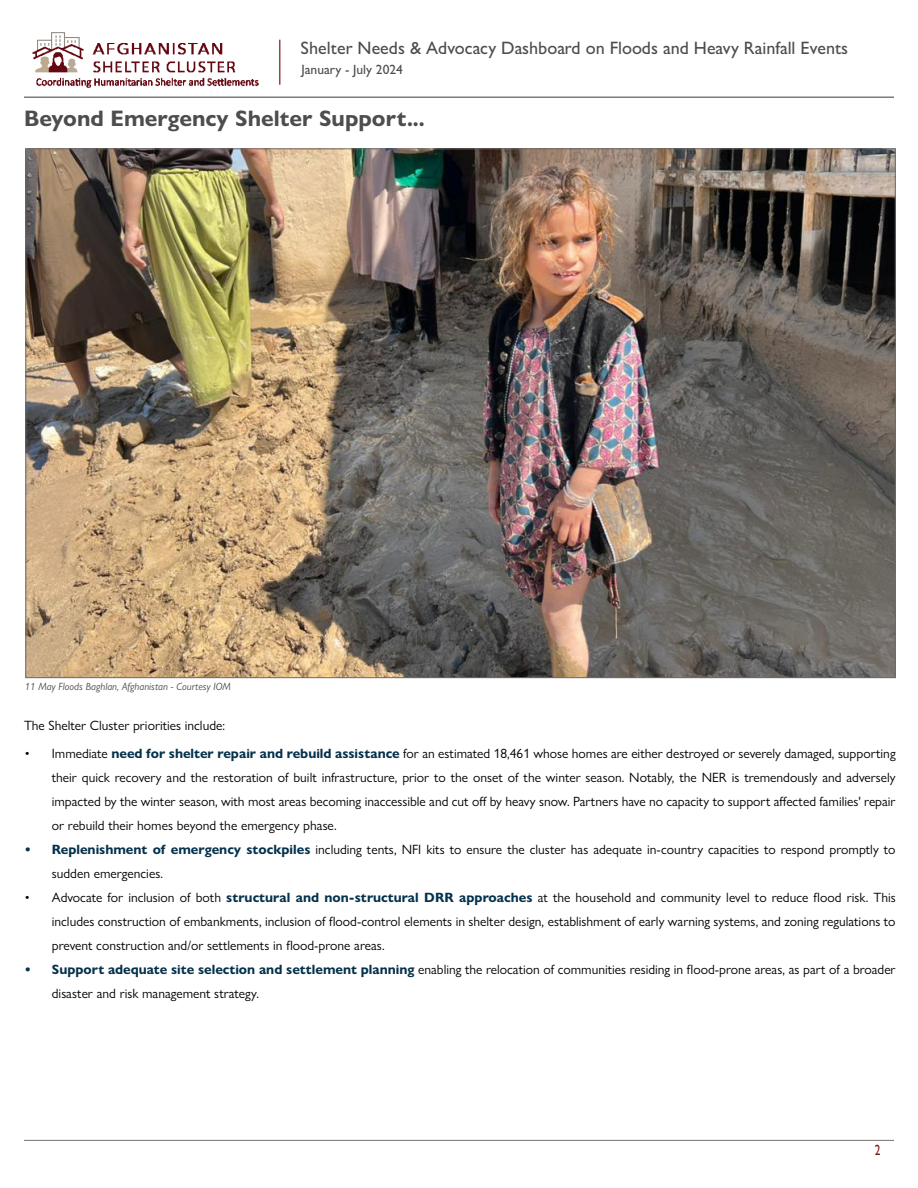
<style>
.page{position:relative;width:918px;height:1188px;background:#fff}
.page>*{position:absolute;margin:0;border:0;box-sizing:border-box;transform-origin:0 0}
.t1{font:700 22.5px "Gill Sans Nova";color:#4d4d4d}
.t2{font:500 18px "Gill Sans Nova";color:#4d4d4d}
.t3{font:500 15px "Gill Sans Nova";color:#7f1417;scale:.76 1}
.t4{font:13.5px/24px "Gill Sans Nova";color:#000;text-align:justify}
.t5{font:500 13.5px "Gill Sans Nova";color:#4d4d4d}
.t6{font:italic 10.5px "Gill Sans Nova";color:#4d4d4d}
.s1{font-weight:700;color:#04314c}
</style>
<div class="page">
<img style="left:32px;top:33px;width:227px;height:55px">
<hr style="left:279px;top:40px;width:1px;height:45px;background:#9a4245">
<hr style="left:24px;top:1140px;width:870px;height:1px;background:#79716f">
<img style="left:27px;top:151px;width:867px;height:525px">
<hr style="left:24px;top:97px;width:870px;height:1px;background:#79716f">
<h2 class="t2" style="left:301px;top:37px;width:549px">Shelter Needs &amp; Advocacy Dashboard on Floods and Heavy Rainfall Events</h2>
<p class="t5" style="left:302px;top:62px;width:103px">January - July 2024</p>
<p class="t1" style="left:24px;top:104px;width:402px">Beyond Emergency Shelter Support...</p>
<p class="t6" style="left:25px;top:680px;width:208px">11 May Floods Baghlan, Afghanistan - Courtesy IOM</p>
<p class="t4" style="left:24px;top:713px;width:203px">The Shelter Cluster priorities include:</p>
<p class="t4" style="left:52px;top:742px;width:845px;text-indent:-27px">• Immediate <span class="s1">need for shelter repair and rebuild assistance</span> for an estimated 18,461 whose homes are either destroyed or severely damaged, supporting their quick recovery and the restoration of built infrastructure, prior to the onset of the winter season. Notably, the NER is tremendously and adversely impacted by the winter season, with most areas becoming inaccessible and cut off by heavy snow. Partners have no capacity to support affected families' repair or rebuild their homes beyond the emergency phase.</p>
<p class="t4" style="left:52px;top:838px;width:845px;text-indent:-27px"><span class="s1">• Replenishment of emergency stockpiles</span> including tents, NFI kits to ensure the cluster has adequate in-country capacities to respond promptly to sudden emergencies.</p>
<p class="t4" style="left:52px;top:886px;width:845px;text-indent:-27px">• Advocate for inclusion of both <span class="s1">structural and non-structural DRR approaches</span> at the household and community level to reduce flood risk. This includes construction of embankments, inclusion of flood-control elements in shelter design, establishment of early warning systems, and zoning regulations to prevent construction and/or settlements in flood-prone areas.</p>
<p class="t4" style="left:52px;top:958px;width:845px;text-indent:-27px"><span class="s1">• Support adequate site selection and settlement planning</span> enabling the relocation of communities residing in flood-prone areas, as part of a broader disaster and risk management strategy.</p>
<p class="t3" style="left:875px;top:1141px;width:9px">2</p>
</div>
